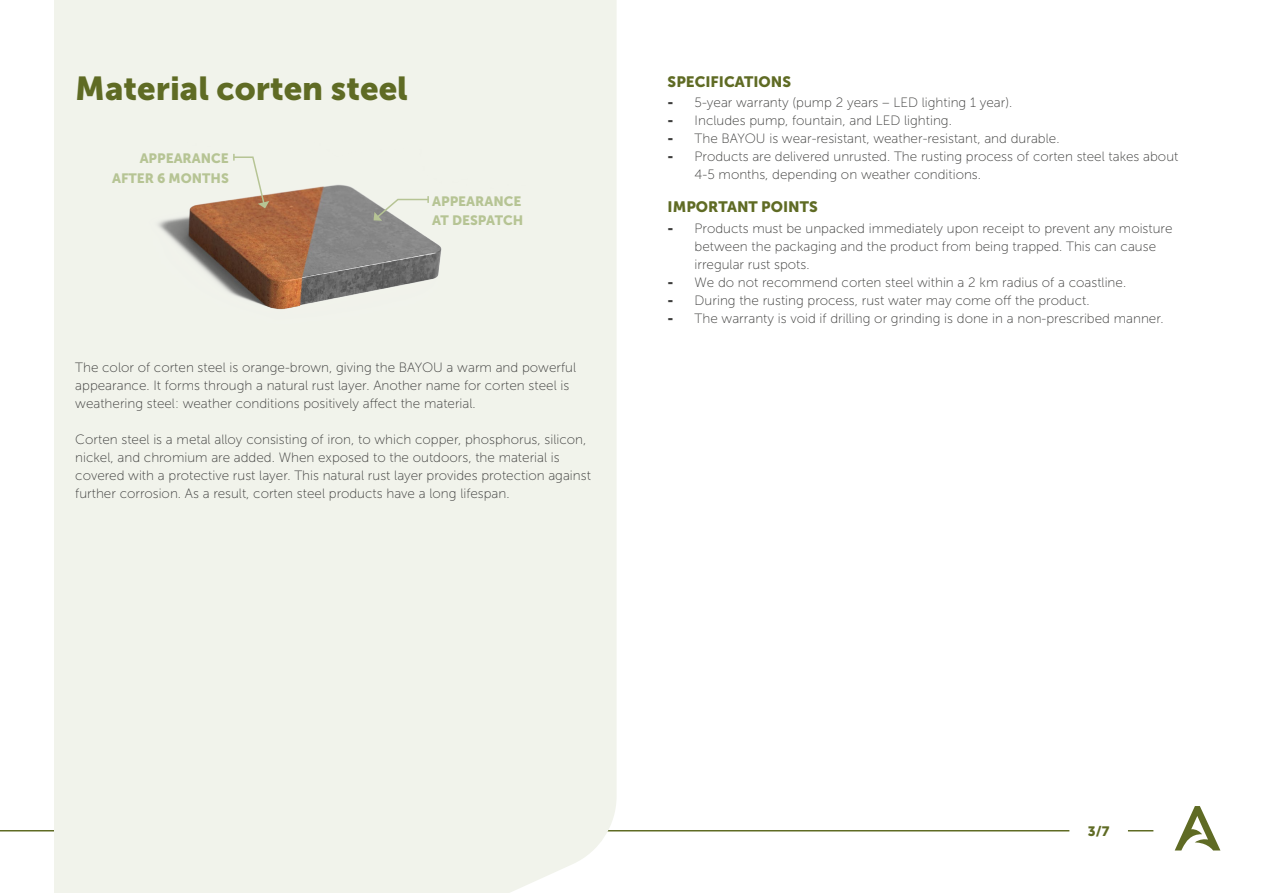
<style>
.page{position:relative;width:1263px;height:893px;background:#fff}
.page>*{position:absolute;margin:0;border:0;box-sizing:border-box;transform-origin:0 0}
.t1{font:33px "Museo Sans 900";color:#5f6b24}
.t2{font:15px "Museo Sans 900";color:#5f6b24}
.t3{font:13.5px/18px "Museo Sans 100";color:#3c3c3b}
.t4{font:13.5px/19.5px "Museo Sans 900";color:#b6c494;text-align:right}
.t5{font:13.5px "Museo Sans 900";color:#5f6b24}
.s1{font-family:"Museo Sans 900"}
</style>
<div class="page">
<svg style="left:1175px;top:806px;width:45px;height:44px"></svg>
<svg style="left:1128px;top:830px;width:25px;height:1px"></svg>
<hr style="left:0;top:830px;width:80px;height:1px;background:#5f6b24">
<hr style="left:217px;top:830px;width:852px;height:1px;background:#5f6b24">
<div style="left:54px;top:0;width:563px;height:893px;background:#f1f3eb"></div>
<img style="left:111px;top:142px;width:419px;height:200px">
<svg style="left:232px;top:154px;width:37px;height:54px;background:#e0d6c6"></svg>
<svg style="left:373px;top:196px;width:57px;height:25px"></svg>
<h1 class="t1" style="left:75px;top:70px;width:334px">Material corten steel</h1>
<p class="t4" style="left:112px;top:149px;width:118px">APPEARANCE<br>AFTER 6 MONTHS</p>
<p class="t4" style="left:432px;top:191px;width:93px;text-align:left">APPEARANCE<br>AT DESPATCH</p>
<p class="t3" style="left:75px;top:359px;width:502px">The color of corten steel is orange-brown, giving the BAYOU a warm and powerful appearance. It forms through a natural rust layer. Another name for corten steel is weathering steel: weather conditions positively affect the material.</p>
<p class="t3" style="left:75px;top:431px;width:517px">Corten steel is a metal alloy consisting of iron, to which copper, phosphorus, silicon, nickel, and chromium are added. When exposed to the outdoors, the material is covered with a protective rust layer. This natural rust layer provides protection against further corrosion. As a result, corten steel products have a long lifespan.</p>
<p class="t2" style="left:668px;top:73px;width:125px">SPECIFICATIONS</p>
<p class="t3" style="left:668px;top:94px;width:346px"><span class="s1">-</span> 5-year warranty (pump 2 years – LED lighting 1 year).</p>
<p class="t3" style="left:668px;top:112px;width:286px"><span class="s1">-</span> Includes pump, fountain, and LED lighting.</p>
<p class="t3" style="left:668px;top:130px;width:393px"><span class="s1">-</span> The BAYOU is wear-resistant, weather-resistant, and durable.</p>
<p class="t3" style="left:695px;top:148px;width:485px;text-indent:-27px"><span class="s1">-</span> Products are delivered unrusted. The rusting process of corten steel takes about<br>4-5 months, depending on weather conditions.</p>
<p class="t2" style="left:668px;top:198px;width:152px">IMPORTANT POINTS</p>
<p class="t3" style="left:695px;top:219px;width:479px;text-indent:-27px"><span class="s1">-</span> Products must be unpacked immediately upon receipt to prevent any moisture between the packaging and the product from being trapped. This can cause irregular rust spots.</p>
<p class="t3" style="left:668px;top:273px;width:460px"><span class="s1">-</span> We do not recommend corten steel within a 2 km radius of a coastline.</p>
<p class="t3" style="left:668px;top:291px;width:423px"><span class="s1">-</span> During the rusting process, rust water may come off the product.</p>
<p class="t3" style="left:668px;top:309px;width:498px"><span class="s1">-</span> The warranty is void if drilling or grinding is done in a non-prescribed manner.</p>
<p class="t5" style="left:1088px;top:823px;width:23px">3/7</p>
</div>
